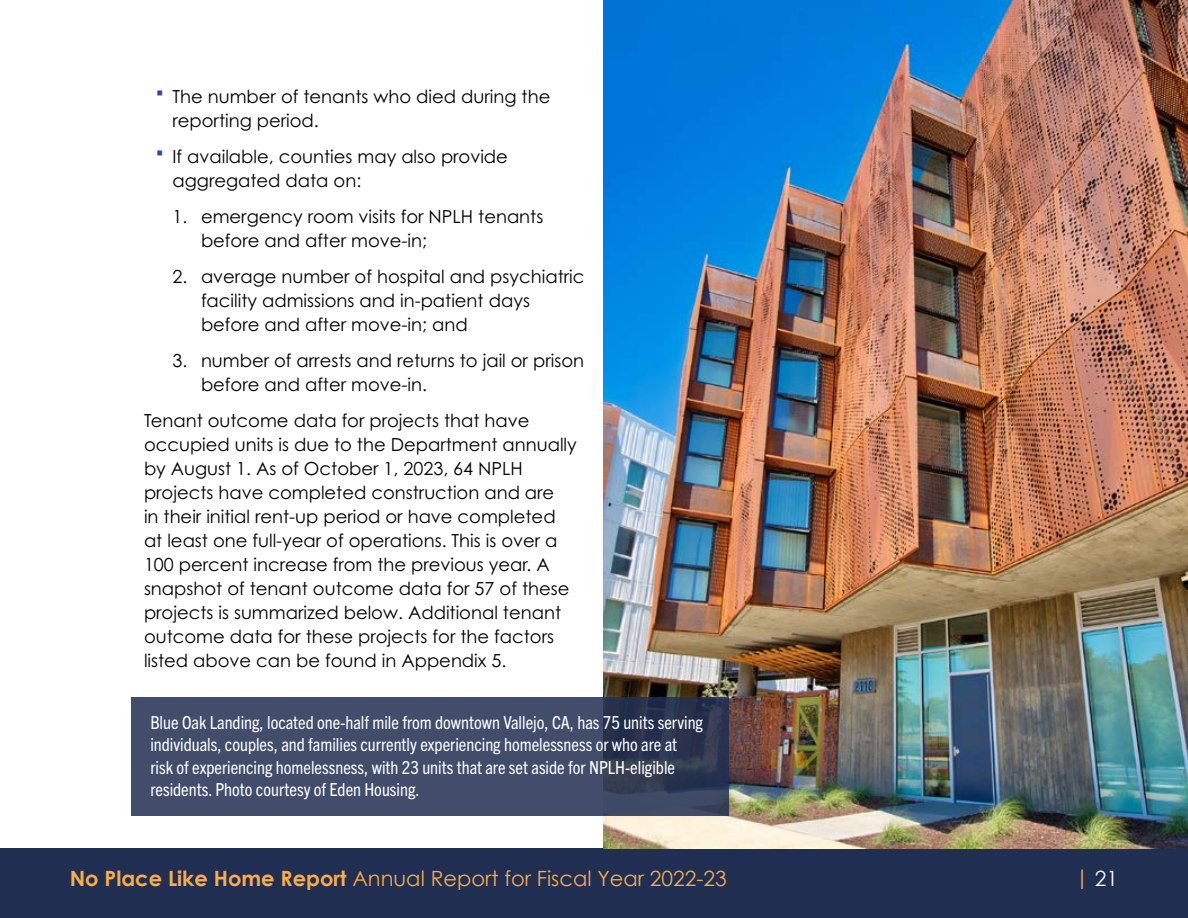
<style>
.page{position:relative;width:1188px;height:918px;background:#fff}
.page>*{position:absolute;margin:0;border:0;box-sizing:border-box;transform-origin:0 0}
.t1{font:21px "Century Gothic";color:#f8ac4c}
.t2{font:21px "Century Gothic";color:#fff}
.t3{font:18px/24px "Century Gothic Pro";color:#000}
.Condensed_Caption_Reversed{font:condensed 18px/22.5px "Trade Gothic Next LT Pro";color:#fff}
.s1{font-weight:700}
.s2{color:#f8ac4c}
</style>
<div class="page">
<div style="left:0;top:848px;width:1188px;height:70px;background:#202e52"></div>
<img style="left:603px;top:0;width:585px;height:848px">
<svg style="left:131px;top:697px;width:597px;height:119px;background:#3e4866"></svg>
<p class="t3" style="left:172px;top:85px;width:379px;text-indent:-16px"><sup>▪</sup> The number of tenants who died during the reporting period.</p>
<p class="t3" style="left:172px;top:145px;width:337px;text-indent:-16px"><sup>▪</sup> If available, counties may also provide aggregated data on:</p>
<p class="t3" style="left:201px;top:205px;width:344px;text-indent:-28px">1. emergency room visits for NPLH tenants before and after move-in;</p>
<p class="t3" style="left:201px;top:265px;width:385px;text-indent:-28px">2. average number of hospital and psychiatric facility admissions and in-patient days before and after move-in; and</p>
<p class="t3" style="left:201px;top:349px;width:385px;text-indent:-28px">3. number of arrests and returns to jail or prison before and after move-in.</p>
<p class="t3" style="left:144px;top:409px;width:434px">Tenant outcome data for projects that have occupied units is due to the Department annually by August 1. As of October 1, 2023, 64 NPLH projects have completed construction and are<br>in their initial rent-up period or have completed at least one full-year of operations. This is over a 100 percent increase from the previous year. A snapshot of tenant outcome data for 57 of these projects is summarized below. Additional tenant outcome data for these projects for the factors listed above can be found in Appendix 5.</p>
<p class="Condensed_Caption_Reversed" style="left:150px;top:710px;width:554px">Blue Oak Landing, located one-half mile from downtown Vallejo, CA, has 75 units serving individuals, couples, and families currently experiencing homelessness or who are at risk of experiencing homelessness, with 23 units that are set aside for NPLH-eligible residents. Photo courtesy of Eden Housing.</p>
<p class="t1" style="left:70px;top:864px;width:658px"><span class="s1">No Place Like Home Report</span> Annual Report for Fiscal Year 2022-23</p>
<p class="t2" style="left:1075px;top:864px;width:45px"><span class="s2">|</span> 21</p>
</div>
